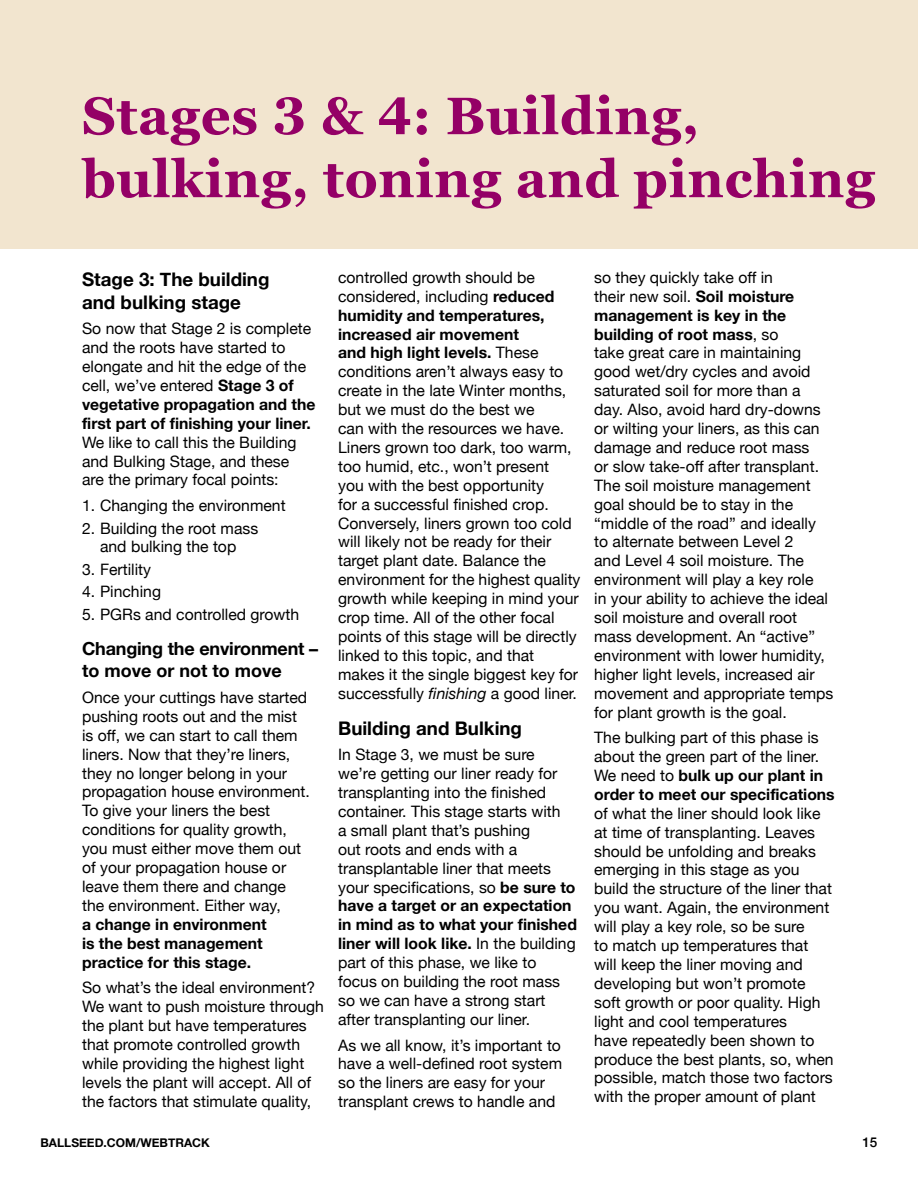
<style>
.page{position:relative;width:918px;height:1188px;background:#fff}
.page>*{position:absolute;margin:0;border:0;box-sizing:border-box;transform-origin:0 0}
.t1{font:700 52.5px/63px "Georgia Pro";letter-spacing:.01em;color:#940066}
.t2{font:700 18.75px/22.5px "Helvetica Neue";color:#000}
.t3{font:700 18px/22.5px "Helvetica Neue";letter-spacing:-.01em;color:#000}
.t4{font:15.75px/18.9px "Helvetica Neue";color:#000}
.t5{font:700 15.75px/18.9px "Helvetica Neue";color:#000}
.t6{font:500 13.5px "Helvetica Neue";color:#000}
.t7{font:700 12px "Helvetica Neue";color:#000}
.s1{font-weight:700}
.s2{font-style:italic}
</style>
<div class="page">
<div style="left:0;top:0;width:918px;height:248px;background:#f2e5cf"></div>
<h1 class="t1" style="left:82px;top:87px;width:795px">Stages 3 &amp; 4: Building, bulking, toning and pinching</h1>
<p class="t2" style="left:82px;top:269px;width:189px">Stage 3: The building and bulking stage</p>
<p class="t4" style="left:82px;top:320px;width:235px">So now that Stage 2 is complete and the roots have started to elongate and hit the edge of the cell, we’ve entered <span class="s1">Stage 3 of vegetative propagation and the first part of finishing your liner.</span></p>
<p class="t4" style="left:82px;top:434px;width:216px">We like to call this the Building and Bulking Stage, and these are the primary focal points:</p>
<p class="t4" style="left:82px;top:497px;width:205px">1. Changing the environment</p>
<p class="t4" style="left:82px;top:519px;width:178px;text-align:center">2. Building the root mass and bulking the top</p>
<p class="t4" style="left:82px;top:561px;width:71px">3. Fertility</p>
<p class="t4" style="left:82px;top:583px;width:80px">4. Pinching</p>
<p class="t4" style="left:82px;top:606px;width:219px">5. PGRs and controlled growth</p>
<p class="t3" style="left:82px;top:638px;width:238px">Changing the environment – to move or not to move</p>
<p class="t4" style="left:82px;top:689px;width:229px">Once your cuttings have started pushing roots out and the mist is off, we can start to call them liners. Now that they’re liners, they no longer belong in your propagation house environment.<br>To give your liners the best conditions for quality growth, you must either move them out of your propagation house or leave them there and change the environment. Either way,</p>
<p class="t5" style="left:82px;top:915px;width:186px">a change in environment is the best management practice for this stage.</p>
<p class="t4" style="left:82px;top:979px;width:243px">So what’s the ideal environment?<br>We want to push moisture through the plant but have temperatures that promote controlled growth while providing the highest light levels the plant will accept. All of the factors that stimulate quality,</p>
<p class="t4" style="left:338px;top:269px;width:244px">controlled growth should be considered, including <span class="s1">reduced humidity and temperatures, increased air movement<br>and high light levels.</span> These conditions aren’t always easy to create in the late Winter months, but we must do the best we<br>can with the resources we have.<br>Liners grown too dark, too warm, too humid, etc., won’t present<br>you with the best opportunity<br>for a successful finished crop.<br>Conversely, liners grown too cold will likely not be ready for their target plant date. Balance the environment for the highest quality growth while keeping in mind your crop time. All of the other focal points of this stage will be directly linked to this topic, and that makes it the single biggest key for successfully <span class="s2">finishing</span> a good liner.</p>
<p class="t2" style="left:338px;top:717px;width:185px">Building and Bulking</p>
<p class="t4" style="left:338px;top:746px;width:240px">In Stage 3, we must be sure<br>we’re getting our liner ready for transplanting into the finished container. This stage starts with<br>a small plant that’s pushing<br>out roots and ends with a transplantable liner that meets your specifications, so <span class="s1">be sure to have a target or an expectation in mind as to what your finished liner will look like.</span> In the building part of this phase, we like to focus on building the root mass so we can have a strong start after transplanting our liner.</p>
<p class="t4" style="left:338px;top:1036px;width:226px">As we all know, it’s important to have a well-defined root system so the liners are easy for your transplant crews to handle and</p>
<p class="t4" style="left:594px;top:269px;width:241px">so they quickly take off in<br>their new soil. <span class="s1">Soil moisture management is key in the building of root mass</span>, so<br>take great care in maintaining good wet/dry cycles and avoid saturated soil for more than a day. Also, avoid hard dry-downs or wilting your liners, as this can damage and reduce root mass<br>or slow take-off after transplant.<br>The soil moisture management goal should be to stay in the “middle of the road” and ideally to alternate between Level 2<br>and Level 4 soil moisture. The environment will play a key role<br>in your ability to achieve the ideal soil moisture and overall root mass development. An “active” environment with lower humidity, higher light levels, increased air movement and appropriate temps for plant growth is the goal.</p>
<p class="t4" style="left:594px;top:729px;width:242px">The bulking part of this phase is about the green part of the liner.<br>We need to <span class="s1">bulk up our plant in order to meet our specifications</span></p>
<p class="t4" style="left:594px;top:805px;width:241px">of what the liner should look like at time of transplanting. Leaves should be unfolding and breaks emerging in this stage as you build the structure of the liner that you want. Again, the environment will play a key role, so be sure<br>to match up temperatures that will keep the liner moving and developing but won’t promote soft growth or poor quality. High light and cool temperatures<br>have repeatedly been shown to produce the best plants, so, when possible, match those two factors with the proper amount of plant</p>
<p class="t7" style="left:40px;top:1133px;width:171px">BALLSEED.COM/WEBTRACK</p>
<p class="t6" style="left:862px;top:1132px;width:17px">15</p>
</div>
